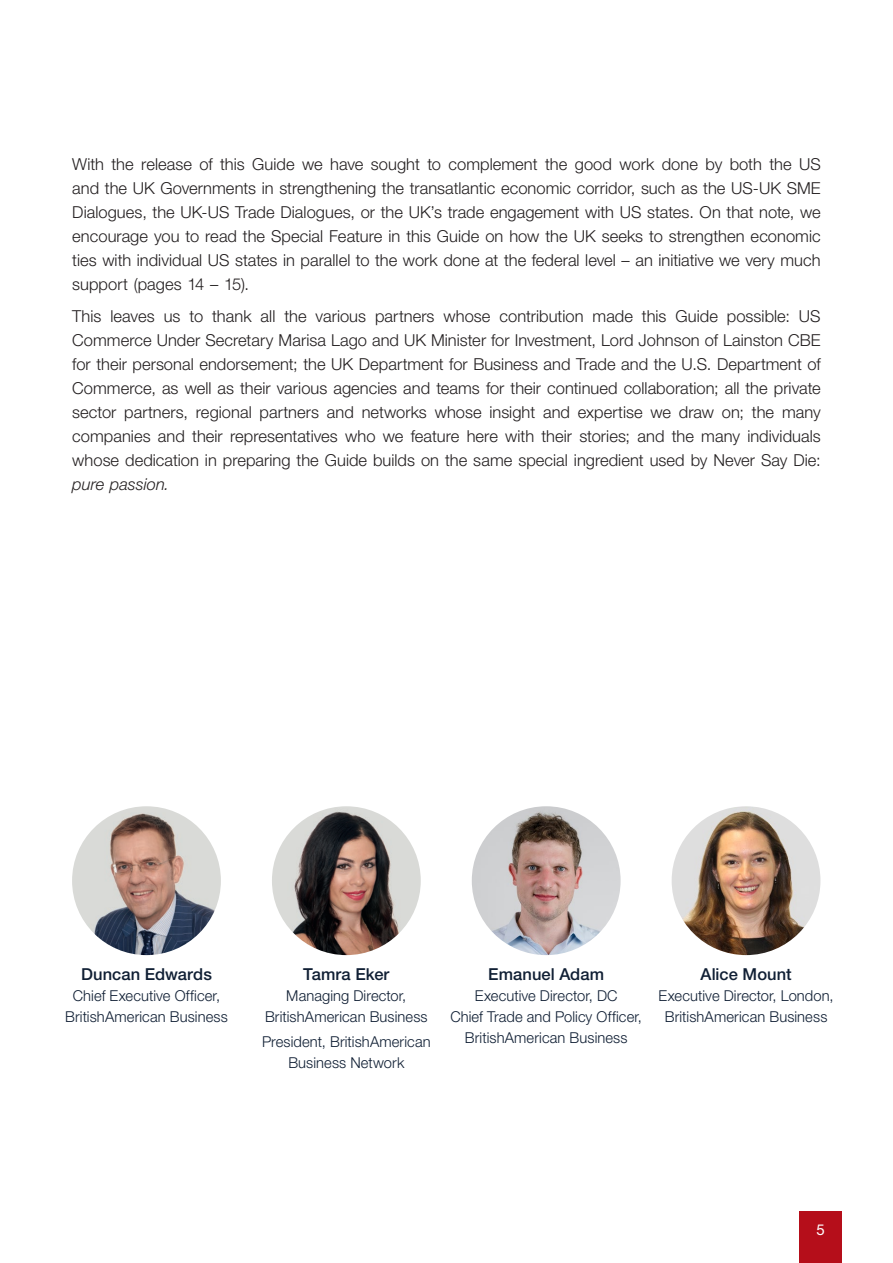
<style>
.page{position:relative;width:893px;height:1263px;background:#fff}
.page>*{position:absolute;margin:0;border:0;box-sizing:border-box;transform-origin:0 0}
.t1{font:300 16.5px/24px "Helvetica Neue 45";color:#231f20;text-align:justify}
.t2{font:500 16.5px "Helvetica Neue 65";letter-spacing:.005em;color:#101f34}
.t3{font:300 15px/21px "Helvetica Neue 45";letter-spacing:.005em;color:#101f34;text-align:center}
.t4{font:15px "Helvetica Neue 55";color:#fff}
.s1{font-family:"Helvetica Neue 46";font-style:italic}
</style>
<div class="page">
<img style="left:472px;top:806px;width:149px;height:149px;border-radius:74px">
<img style="left:672px;top:806px;width:148px;height:149px;border-radius:74px">
<div style="left:799px;top:1212px;width:43px;height:51px;background:#b50e1a"></div>
<img style="left:72px;top:806px;width:149px;height:149px;border-radius:74px">
<img style="left:272px;top:806px;width:149px;height:149px;border-radius:74px">
<p class="t1" style="left:72px;top:151px;width:750px">With the release of this Guide we have sought to complement the good work done by both the US and the UK Governments in strengthening the transatlantic economic corridor, such as the US-UK SME Dialogues, the UK-US Trade Dialogues, or the UK’s trade engagement with US states. On that note, we encourage you to read the Special Feature in this Guide on how the UK seeks to strengthen economic ties with individual US states in parallel to the work done at the federal level – an initiative we very much support (pages 14 – 15).</p>
<p class="t1" style="left:72px;top:304px;width:750px">This leaves us to thank all the various partners whose contribution made this Guide possible: US Commerce Under Secretary Marisa Lago and UK Minister for Investment, Lord Johnson of Lainston CBE for their personal endorsement; the UK Department for Business and Trade and the U.S. Department of Commerce, as well as their various agencies and teams for their continued collaboration; all the private sector partners, regional partners and networks whose insight and expertise we draw on; the many companies and their representatives who we feature here with their stories; and the many individuals whose dedication in preparing the Guide builds on the same special ingredient used by Never Say Die: <span class="s1">pure passion.</span></p>
<p class="t2" style="left:81px;top:964px;width:132px">Duncan Edwards</p>
<p class="t3" style="left:65px;top:984px;width:164px">Chief Executive Officer,<br>BritishAmerican Business</p>
<p class="t2" style="left:303px;top:964px;width:88px">Tamra Eker</p>
<p class="t3" style="left:265px;top:984px;width:164px">Managing Director,<br>BritishAmerican Business</p>
<p class="t3" style="left:262px;top:1031px;width:170px">President, BritishAmerican<br>Business Network</p>
<p class="t2" style="left:488px;top:964px;width:117px">Emanuel Adam</p>
<p class="t3" style="left:475px;top:984px;width:144px">Executive Director, DC</p>
<p class="t3" style="left:450px;top:1005px;width:193px">Chief Trade and Policy Officer,<br>BritishAmerican Business</p>
<p class="t2" style="left:700px;top:964px;width:93px">Alice Mount</p>
<p class="t3" style="left:659px;top:984px;width:176px">Executive Director, London,<br>BritishAmerican Business</p>
<p class="t4" style="left:816px;top:1221px;width:10px">5</p>
</div>
